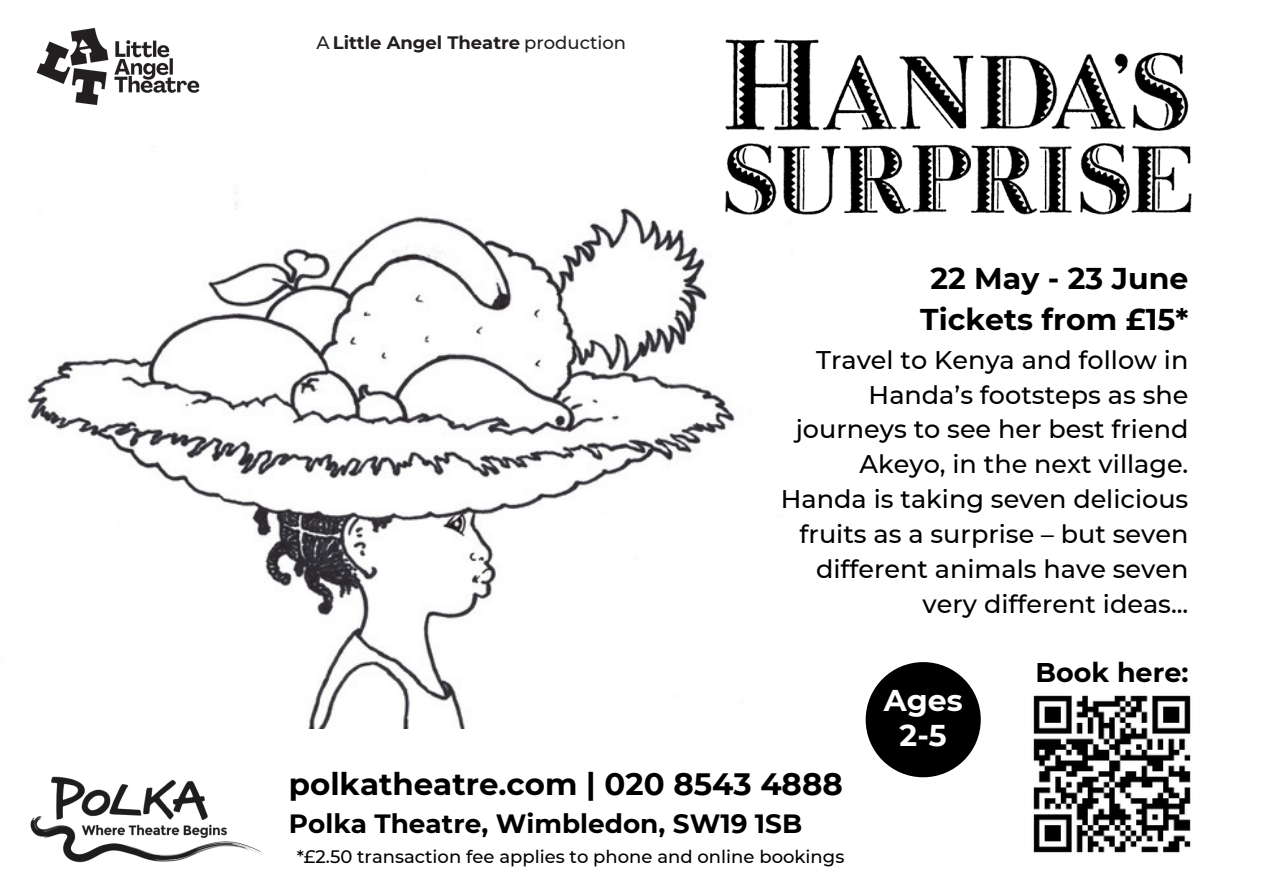
<style>
.page{position:relative;width:1263px;height:894px;background:#fff}
.page>*{position:absolute;margin:0;border:0;box-sizing:border-box;transform-origin:0 0}
.t1{font:700 30.9px "Montserrat";color:#000}
.t2{font:700 30px "Montserrat";color:#000}
.t3{font:700 30px/34.8px "Montserrat";color:#fff;text-align:center}
.t4{font:700 27px "Montserrat";color:#000}
.t5{font:700 26.4px "Montserrat";color:#000}
.t6{font:500 25.5px/34.8px "Montserrat";color:#000;text-align:right}
.t7{font:500 18px "Montserrat";color:#000}
.t8{font:700 18px "Montserrat";color:#231f1f}
.s1{font-weight:500}
</style>
<div class="page">
<img style="left:30px;top:776px;width:232px;height:87px">
<img style="left:1033px;top:695px;width:158px;height:158px">
<div style="left:866px;top:662px;width:115px;height:115px;background:#000;border-radius:50%"></div>
<img style="left:27px;top:202px;width:708px;height:525px">
<img style="left:709px;top:39px;width:483px;height:184px">
<img style="left:36px;top:27px;width:164px;height:79px">
<p class="t8" style="left:317px;top:31px;width:311px"><span class="s1">A</span> Little Angel Theatre <span class="s1">production</span></p>
<p class="t2" style="left:930px;top:260px;width:259px">22 May - 23 June</p>
<p class="t2" style="left:920px;top:301px;width:270px">Tickets from £15*</p>
<h1 class="t6" style="left:781px;top:342px;width:409px">Travel to Kenya and follow in<br>Handa’s footsteps as she journeys to see her best friend<br>Akeyo, in the next village.<br>Handa is taking seven delicious fruits as a surprise – but seven different animals have seven very different ideas...</h1>
<p class="t3" style="left:884px;top:682px;width:80px">Ages<br>2-5</p>
<h2 class="t4" style="left:1035px;top:655px;width:154px">Book here:</h2>
<p class="t1" style="left:289px;top:765px;width:555px">polkatheatre.com | 020 8543 4888</p>
<h2 class="t5" style="left:289px;top:807px;width:515px">Polka Theatre, Wimbledon, SW19 1SB</h2>
<h1 class="t7" style="left:297px;top:845px;width:549px">*£2.50 transaction fee applies to phone and online bookings</h1>
</div>
